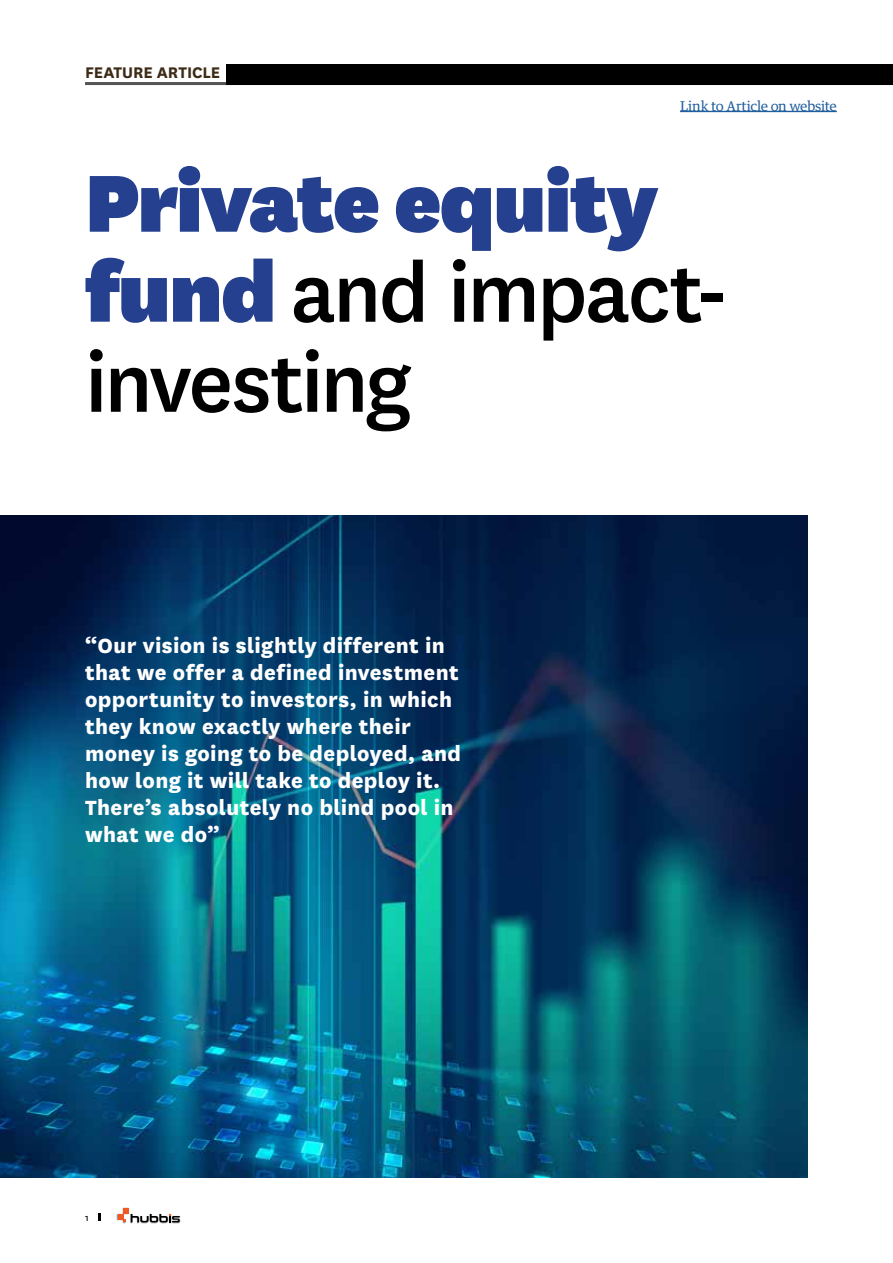
<style>
.page{position:relative;width:893px;height:1263px;background:#fff}
.page>*{position:absolute;margin:0;border:0;box-sizing:border-box;transform-origin:0 0}
.t1{font:900 94.5px "National";letter-spacing:-.025em;color:#25408f}
.t2{font:500 93px/90px "National";letter-spacing:-.03em;color:#000}
.t3{font:800 24px/27px "National";letter-spacing:.015em;color:#fff}
.t4{font:700 18px "National";letter-spacing:-.005em;color:#3c2b15}
.t5{font:13.5px "Guardian Text Egyp";letter-spacing:-.02em;color:#215e9e}
.t6{font:10.5px "National";color:#000}
.s1{font-weight:900;font-size:94.5px;color:#25408f}
</style>
<div class="page">
<img style="left:117px;top:1207px;width:64px;height:16px">
<svg style="left:118px;top:1208px;width:62px;height:14px"></svg>
<svg style="left:98px;top:1214px;width:2px;height:7px"></svg>
<img style="left:0;top:515px;width:808px;height:663px">
<hr style="left:680px;top:111px;width:157px;height:1px;background:#215e9e">
<hr style="left:85px;top:82px;width:808px;height:3px;background:#545456">
<div style="left:226px;top:65px;width:667px;height:20px;background:#000"></div>
<p class="t4" style="left:85px;top:59px;width:137px">FEATURE ARTICLE</p>
<p class="t5" style="left:680px;top:94px;width:158px">Link to Article on website</p>
<h1 class="t1" style="left:85px;top:137px;width:575px">Private equity</h1>
<h2 class="t2" style="left:85px;top:243px;width:646px"><span class="s1">fund</span> and impact&shy;investing</h2>
<p class="t3" style="left:85px;top:630px;width:377px">“Our vision is slightly different in that we offer a defined investment opportunity to investors, in which they know exactly where their money is going to be deployed, and how long it will take to deploy it.<br>There’s absolutely no blind pool in what we do”</p>
<p class="t6" style="left:85px;top:1211px;width:5px">1</p>
</div>
